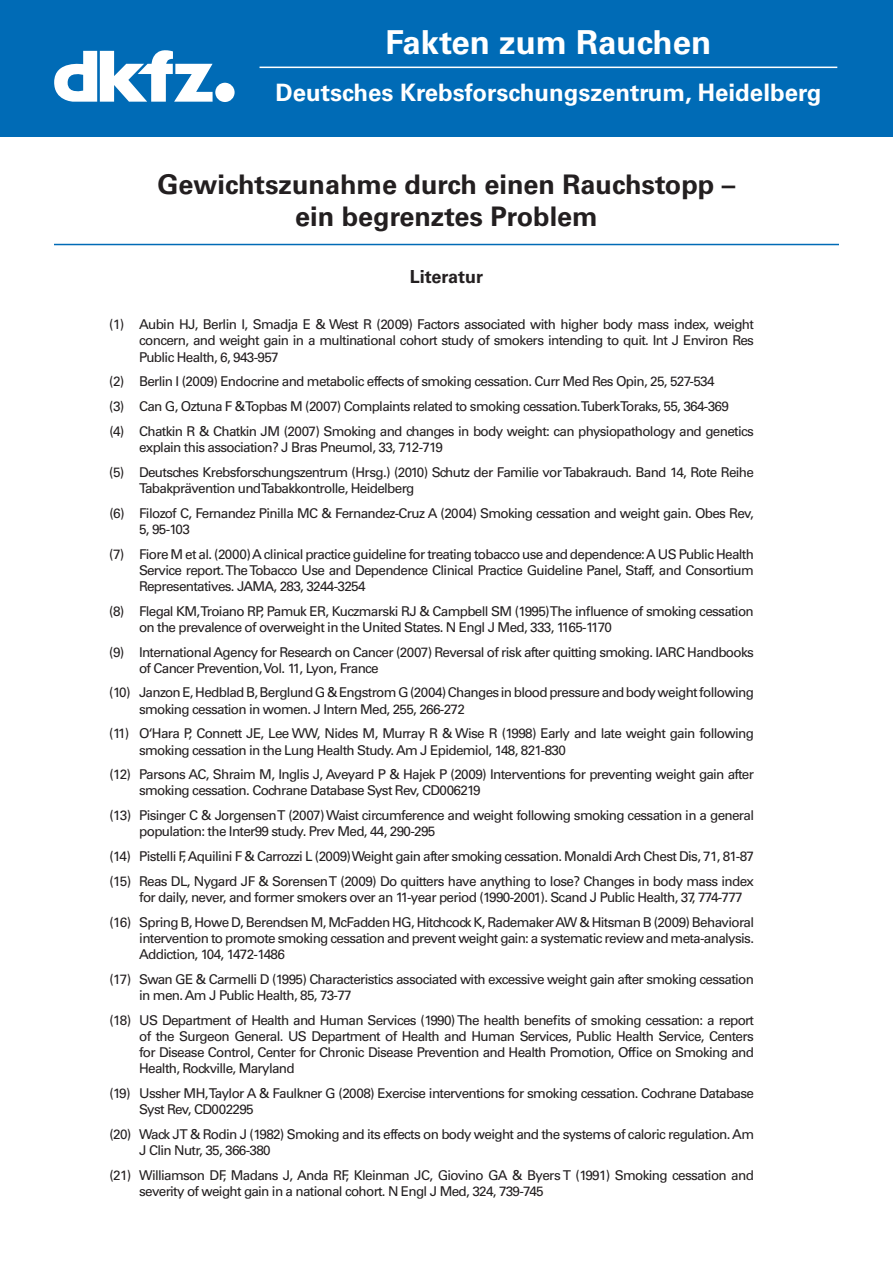
<style>
.page{position:relative;width:893px;height:1263px;background:#fff}
.page>*{position:absolute;margin:0;border:0;box-sizing:border-box;transform-origin:0 0}
.t1{font:700 33px "Univers LTCE";color:#fff}
.t2{font:700 27px/32.4px "Univers LTCE";color:#231f20;text-align:center}
.t3{font:700 24px "Univers LTCE";color:#fff}
.t4{font:700 18px "Univers LTCE";color:#231f20}
.t5{font:13.5px/16.2px "Univers LTCE";letter-spacing:-.05em;color:#231f20}
</style>
<div class="page">
<div style="left:0;top:0;width:893px;height:136px;background:#006bb6"></div>
<div style="left:215px;top:83px;width:20px;height:19px;background:#fff;border-radius:50%"></div>
<svg style="left:54px;top:50px;width:159px;height:52px"></svg>
<hr style="left:54px;top:244px;width:785px;height:1px;background:#006bb6">
<hr style="left:260px;top:67px;width:577px;height:1px;background:#fff">
<p class="t1" style="left:386px;top:23px;width:327px">Fakten zum Rauchen</p>
<p class="t3" style="left:275px;top:79px;width:547px">Deutsches Krebsforschungszentrum, Heidelberg</p>
<p class="t2" style="left:158px;top:169px;width:579px">Gewichtszunahme durch einen Rauchstopp – ein begrenztes Problem</p>
<p class="t4" style="left:410px;top:266px;width:75px">Literatur</p>
<p class="t5" style="left:139px;top:317px;width:616px;text-align:justify;text-indent:-30px">(1) Aubin HJ, Berlin I, Smadja E &amp; West R (2009) Factors associated with higher body mass index, weight concern, and weight gain in a multinational cohort study of smokers intending to quit. Int J Environ Res Public Health, 6, 943-957</p>
<p class="t5" style="left:109px;top:370px;width:646px;line-height:24.8px">(2) Berlin I (2009) Endocrine and metabolic effects of smoking cessation. Curr Med Res Opin, 25, 527-534<br>(3) Can G, Oztuna F &amp;Topbas M (2007) Complaints related to smoking cessation.TuberkToraks, 55, 364-369<br>(4) Chatkin R &amp; Chatkin JM (2007) Smoking and changes in body weight: can physiopathology and genetics</p>
<p class="t5" style="left:109px;top:435px;width:646px;line-height:24.8px;text-indent:30px">explain this association? J Bras Pneumol, 33, 712-719<br>(5) Deutsches Krebsforschungszentrum (Hrsg.) (2010) Schutz der Familie vorTabakrauch. Band 14, Rote Reihe</p>
<p class="t5" style="left:109px;top:476px;width:646px;line-height:24.8px;text-indent:30px">Tabakprävention undTabakkontrolle, Heidelberg<br>(6) Filozof C, Fernandez Pinilla MC &amp; Fernandez-Cruz A (2004) Smoking cessation and weight gain. Obes Rev,</p>
<p class="t5" style="left:109px;top:517px;width:646px;line-height:24.8px;text-indent:30px">5, 95-103<br>(7) Fiore M et al. (2000)A clinical practice guideline for treating tobacco use and dependence:A US Public Health</p>
<p class="t5" style="left:139px;top:562px;width:616px">Service report.TheTobacco Use and Dependence Clinical Practice Guideline Panel, Staff, and Consortium<br>Representatives. JAMA, 283, 3244-3254</p>
<p class="t5" style="left:139px;top:603px;width:616px;text-indent:-30px">(8) Flegal KM,Troiano RP, Pamuk ER, Kuczmarski RJ &amp; Campbell SM (1995)The influence of smoking cessation on the prevalence of overweight in the United States. N Engl J Med, 333, 1165-1170</p>
<p class="t5" style="left:139px;top:644px;width:616px;text-indent:-30px">(9) International Agency for Research on Cancer (2007) Reversal of risk after quitting smoking. IARC Handbooks of Cancer Prevention,Vol. 11, Lyon, France</p>
<p class="t5" style="left:139px;top:685px;width:616px;text-indent:-30px">(10) Janzon E, Hedblad B, Berglund G &amp; Engstrom G (2004) Changes in blood pressure and body weight following smoking cessation in women. J Intern Med, 255, 266-272</p>
<p class="t5" style="left:139px;top:726px;width:616px;text-indent:-30px">(11) O‘Hara P, Connett JE, Lee WW, Nides M, Murray R &amp; Wise R (1998) Early and late weight gain following smoking cessation in the Lung Health Study. Am J Epidemiol, 148, 821-830</p>
<p class="t5" style="left:139px;top:767px;width:616px;text-indent:-30px">(12) Parsons AC, Shraim M, Inglis J, Aveyard P &amp; Hajek P (2009) Interventions for preventing weight gain after smoking cessation. Cochrane Database Syst Rev, CD006219</p>
<p class="t5" style="left:139px;top:808px;width:616px;text-indent:-30px">(13) Pisinger C &amp; JorgensenT (2007) Waist circumference and weight following smoking cessation in a general population: the Inter99 study. Prev Med, 44, 290-295</p>
<p class="t5" style="left:109px;top:844px;width:646px;line-height:24.8px">(14) Pistelli F, Aquilini F &amp; Carrozzi L (2009)Weight gain after smoking cessation. Monaldi Arch Chest Dis, 71, 81-87 (15) Reas DL, Nygard JF &amp; SorensenT (2009) Do quitters have anything to lose? Changes in body mass index</p>
<p class="t5" style="left:109px;top:885px;width:646px;line-height:24.8px;text-indent:30px">for daily, never, and former smokers over an 11-year period (1990-2001). Scand J Public Health, 37, 774-777 (16) Spring B, Howe D, Berendsen M, McFadden HG, Hitchcock K, RademakerAW &amp; Hitsman B (2009) Behavioral</p>
<p class="t5" style="left:139px;top:930px;width:616px">intervention to promote smoking cessation and prevent weight gain: a systematic review and meta-analysis.<br>Addiction, 104, 1472-1486</p>
<p class="t5" style="left:139px;top:971px;width:616px;text-indent:-30px">(17) Swan GE &amp; Carmelli D (1995) Characteristics associated with excessive weight gain after smoking cessation in men. Am J Public Health, 85, 73-77</p>
<p class="t5" style="left:139px;top:1012px;width:616px;text-align:justify;text-indent:-30px">(18) US Department of Health and Human Services (1990) The health benefits of smoking cessation: a report of the Surgeon General. US Department of Health and Human Services, Public Health Service, Centers for Disease Control, Center for Chronic Disease Prevention and Health Promotion, Office on Smoking and Health, Rockville, Maryland</p>
<p class="t5" style="left:139px;top:1085px;width:616px;text-indent:-30px">(19) Ussher MH,Taylor A &amp; Faulkner G (2008) Exercise interventions for smoking cessation. Cochrane Database<br>Syst Rev, CD002295</p>
<p class="t5" style="left:139px;top:1126px;width:616px;text-indent:-30px">(20) Wack JT &amp; Rodin J (1982) Smoking and its effects on body weight and the systems of caloric regulation. Am<br>J Clin Nutr, 35, 366-380</p>
<p class="t5" style="left:139px;top:1167px;width:616px;text-indent:-30px">(21) Williamson DF, Madans J, Anda RF, Kleinman JC, Giovino GA &amp; Byers T (1991) Smoking cessation and severity of weight gain in a national cohort. N Engl J Med, 324, 739-745</p>
</div>
